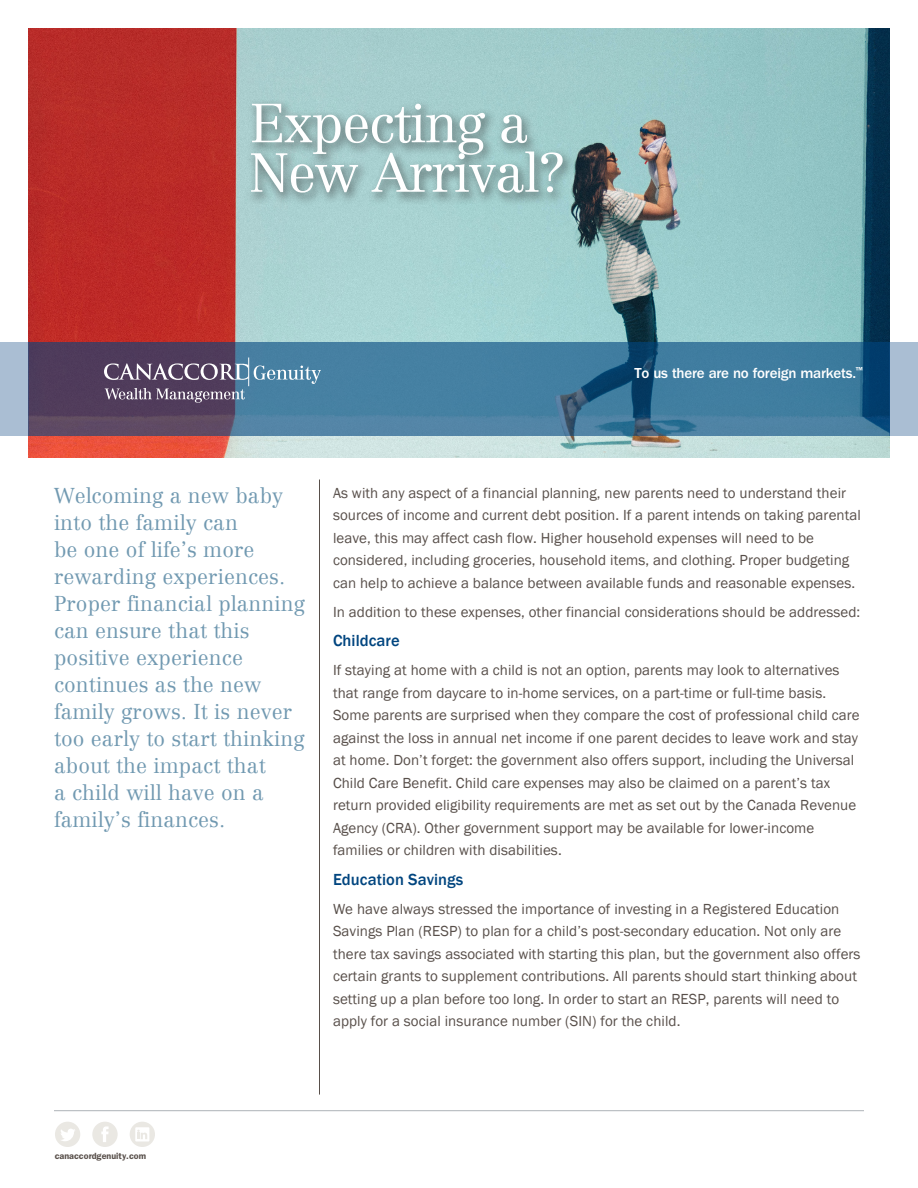
<style>
.page{position:relative;width:918px;height:1188px;background:#fff}
.page>*{position:absolute;margin:0;border:0;box-sizing:border-box;transform-origin:0 0}
.t1{font:300 54px/49.5px "Centennial";letter-spacing:-.025em;color:#fff}
.t2{font:300 21px/27px "Centennial";letter-spacing:.005em;color:#7199b1}
.t3{font:500 16.5px "Franklin Gothic";letter-spacing:.005em;color:#01457f}
.t4{font:15px/22.5px "Franklin Gothic";letter-spacing:.005em;color:#584f4a}
.t5{font:500 15px "ITC Franklin Gothic Std";letter-spacing:-.015em;color:#fff}
.t6{font:600 9px "ITC Franklin Gothic Std";color:#584f4a}
</style>
<div class="page">
<img style="left:28px;top:28px;width:862px;height:430px">
<div style="left:890px;top:342px;width:28px;height:93px;background:#aabed3"></div>
<svg style="left:28px;top:342px;width:862px;height:93px;background:#436e90"></svg>
<div style="left:0;top:342px;width:28px;height:93px;background:#aabed3"></div>
<svg style="left:104px;top:358px;width:217px;height:45px;background:#66708c"></svg>
<div style="left:245px;top:98px;width:331px;height:108px;background:#231f20;opacity:.43"></div>
<svg style="left:92px;top:1122px;width:26px;height:25px"></svg>
<svg style="left:130px;top:1122px;width:25px;height:25px"></svg>
<svg style="left:55px;top:1122px;width:25px;height:25px"></svg>
<hr style="left:54px;top:1110px;width:810px;height:1px;background:#aeb3b8">
<hr style="left:319px;top:480px;width:1px;height:615px;background:#584f4a">
<p class="t1" style="left:249px;top:99px;width:319px">Expecting a<br>New Arrival?</p>
<p class="t5" style="left:635px;top:364px;width:230px">To us there are no foreign markets.<sup>™</sup></p>
<p class="t2" style="left:54px;top:482px;width:253px">Welcoming a new baby into the family can<br>be one of life’s more rewarding experiences.<br>Proper financial planning can ensure that this positive experience continues as the new family grows. It is never too early to start thinking about the impact that<br>a child will have on a family’s finances.</p>
<p class="t4" style="left:333px;top:482px;width:529px">As with any aspect of a financial planning, new parents need to understand their sources of income and current debt position. If a parent intends on taking parental leave, this may affect cash flow. Higher household expenses will need to be considered, including groceries, household items, and clothing. Proper budgeting can help to achieve a balance between available funds and reasonable expenses.</p>
<p class="t4" style="left:333px;top:601px;width:529px">In addition to these expenses, other financial considerations should be addressed:</p>
<p class="t3" style="left:333px;top:630px;width:68px">Childcare</p>
<p class="t4" style="left:333px;top:659px;width:528px">If staying at home with a child is not an option, parents may look to alternatives that range from daycare to in-home services, on a part-time or full-time basis.<br>Some parents are surprised when they compare the cost of professional child care against the loss in annual net income if one parent decides to leave work and stay at home. Don’t forget: the government also offers support, including the Universal Child Care Benefit. Child care expenses may also be claimed on a parent’s tax return provided eligibility requirements are met as set out by the Canada Revenue Agency (CRA). Other government support may be available for lower-income families or children with disabilities.</p>
<p class="t3" style="left:333px;top:869px;width:132px">Education Savings</p>
<p class="t4" style="left:333px;top:898px;width:529px">We have always stressed the importance of investing in a Registered Education Savings Plan (RESP) to plan for a child’s post-secondary education. Not only are there tax savings associated with starting this plan, but the government also offers certain grants to supplement contributions. All parents should start thinking about setting up a plan before too long. In order to start an RESP, parents will need to apply for a social insurance number (SIN) for the child.</p>
<p class="t6" style="left:55px;top:1151px;width:93px">canaccordgenuity.com</p>
</div>
